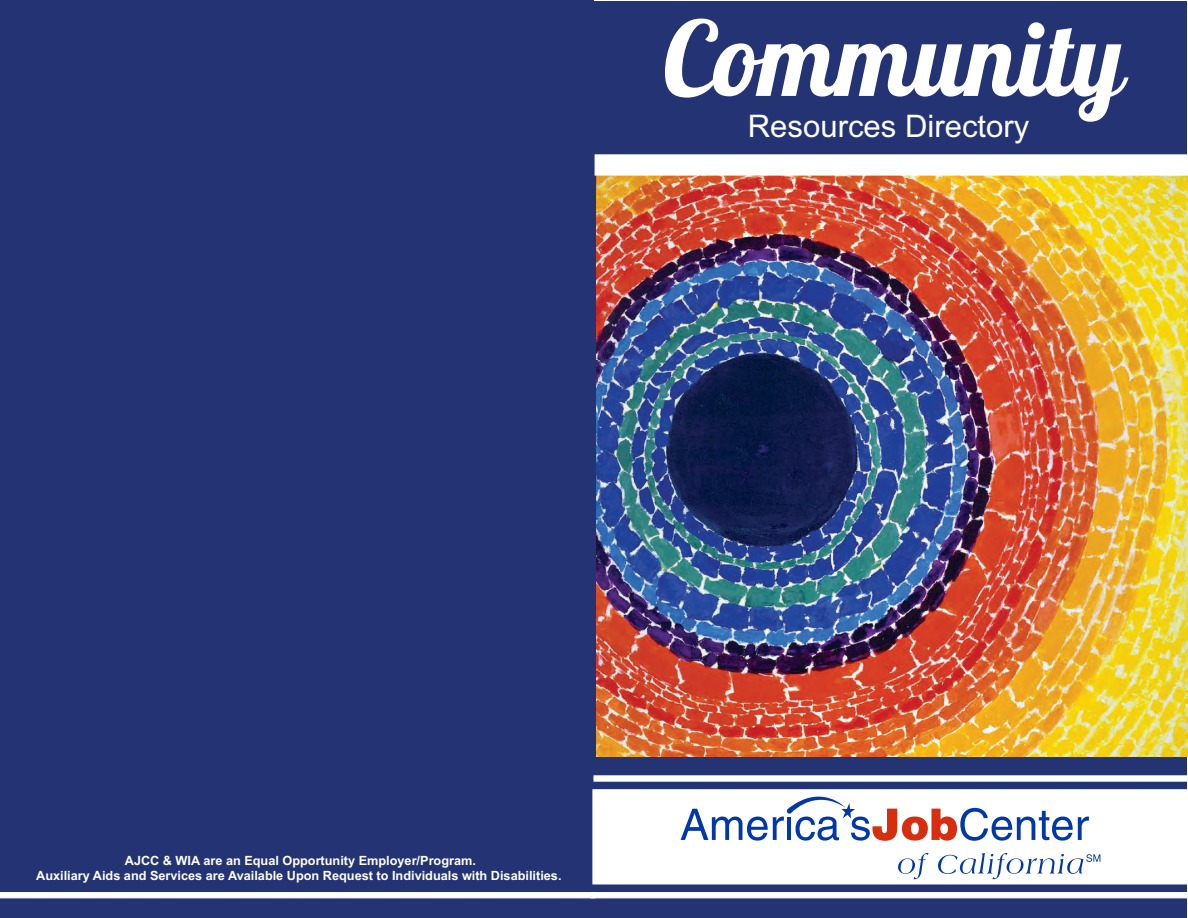
<style>
.page{position:relative;width:1188px;height:918px;background:#fff}
.page>*{position:absolute;margin:0;border:0;box-sizing:border-box;transform-origin:0 0}
.t1{font:103.2px "Lobster 1.4";color:#fff}
.t2{font:31.05px "Arial";color:#fff}
.t3{font:700 12.75px/15px "Arial";color:#fff;text-align:center}
</style>
<div class="page">
<div style="left:593px;top:1px;width:593px;height:917px;background:#233373"></div>
<div style="left:0;top:0;width:593px;height:918px;background:#233373"></div>
<img style="left:596px;top:175px;width:592px;height:581px">
<div style="left:594px;top:775px;width:594px;height:7px;background:#fff;border:1px solid #fff"></div>
<div style="left:591px;top:892px;width:596px;height:6px;background:#fff"></div>
<div style="left:593px;top:789px;width:595px;height:95px;background:#fff"></div>
<div style="left:595px;top:154px;width:592px;height:21px;background:#fff"></div>
<div style="left:0;top:892px;width:595px;height:6px;background:#fff"></div>
<svg style="left:898px;top:853px;width:31px;height:26px"></svg>
<svg style="left:938px;top:853px;width:162px;height:26px"></svg>
<svg style="left:681px;top:789px;width:408px;height:52px"></svg>
<h1 class="t1" style="left:663px;top:24px;width:463px">Community</h1>
<h2 class="t2" style="left:748px;top:115px;width:283px">Resources Directory</h2>
<p class="t3" style="left:36px;top:854px;width:527px">AJCC &amp; WIA are an Equal Opportunity Employer/Program.<br>Auxiliary Aids and Services are Available Upon Request to Individuals with Disabilities.</p>
</div>
